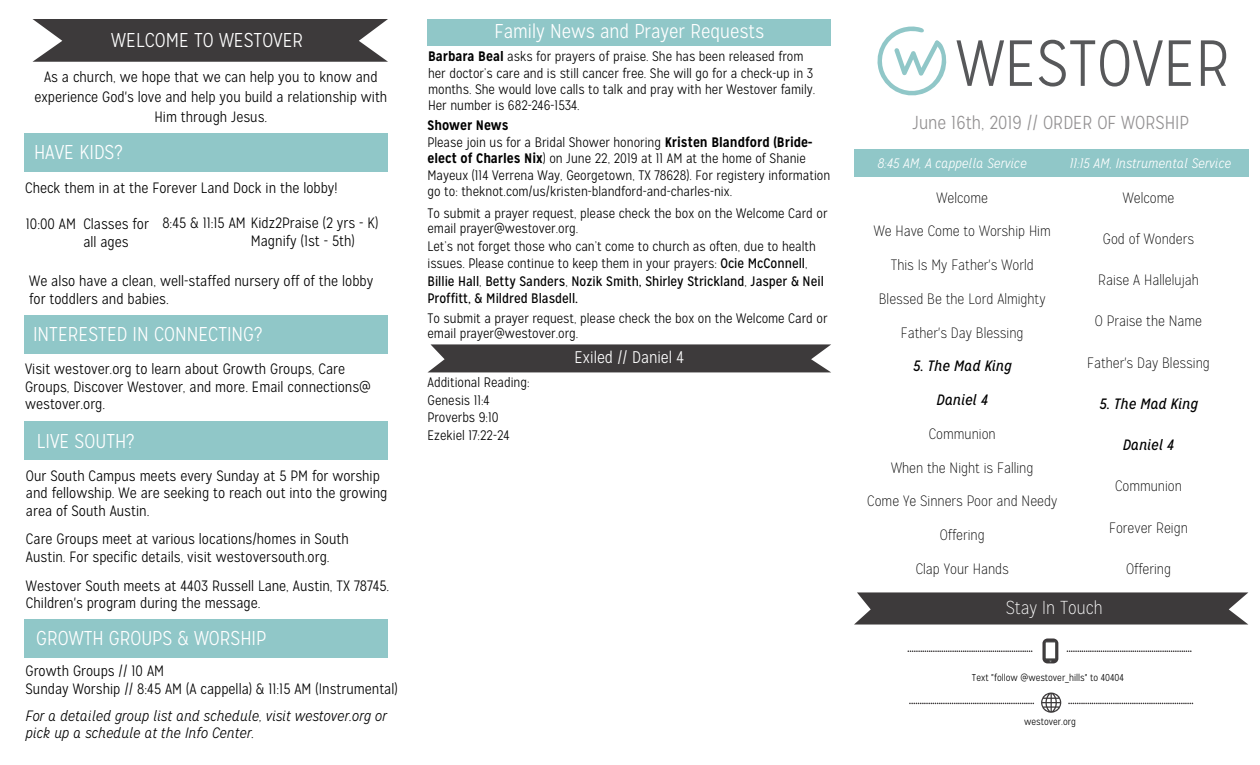
<style>
.page{position:relative;width:1260px;height:765px;background:#fff}
.page>*{position:absolute;margin:0;border:0;box-sizing:border-box;transform-origin:0 0}
.t1{font:300 65px "Mission Gothic";color:#57585a}
.t2{font:300 20px "Mission Gothic";color:#fff}
.t3{font:300 18.75px "Mission Gothic";color:#939192}
.t4{font:100 18.75px "Mission Gothic";color:#fff}
.t5{font:300 16.88px "Mission Gothic";color:#fff}
.Paragraph_Style_1{font:300 15px/17.5px "Mission Gothic";color:#000}
.Paragraph_Style_2{font:100 15px "Mission Gothic";color:#000}
.t6{font:italic 300 15px/17.5px "Mission Gothic";color:#000}
.Paragraph_Style_2-2{font:italic 15px "Mission Gothic";color:#000}
._2_pt_space{font:300 13.75px/16.2px "Mission Gothic";color:#000}
.t7{font:italic 300 13.75px "Mission Gothic";color:#fff}
._2_pt_space-2{font:700 13.75px "Mission Gothic";color:#000}
.Paragraph_Style_2-3{font:300 10px "Mission Gothic";color:#000}
.s1{font-weight:700}
.s2{font-weight:400}
</style>
<div class="page">
<svg style="left:1041px;top:693px;width:20px;height:20px"></svg>
<div style="left:24px;top:619px;width:364px;height:39px;background:#90c7c8"></div>
<div style="left:24px;top:315px;width:364px;height:39px;background:#90c7c8"></div>
<div style="left:1042px;top:638px;width:16px;height:25px;background:#3d3a3b;border-radius:5px"></div>
<div style="left:1045px;top:642px;width:11px;height:17px;background:#fff;border:1px solid #484948"></div>
<svg style="left:877px;top:26px;width:70px;height:70px"></svg>
<svg style="left:1067px;top:650px;width:125px;height:2px"></svg>
<svg style="left:909px;top:703px;width:125px;height:1px"></svg>
<svg style="left:1068px;top:703px;width:125px;height:1px"></svg>
<div style="left:24px;top:133px;width:364px;height:39px;background:#90c7c8"></div>
<div style="left:24px;top:422px;width:364px;height:38px;background:#90c7c8"></div>
<svg style="left:33px;top:19px;width:355px;height:43px;background:#4d4b4c"></svg>
<svg style="left:854px;top:592px;width:394px;height:33px;background:#4b4849"></svg>
<div style="left:854px;top:149px;width:200px;height:28px;background:#90c7c8"></div>
<div style="left:1053px;top:149px;width:195px;height:28px;background:#90c7c8"></div>
<div style="left:428px;top:19px;width:403px;height:26px;background:#90c7c8"></div>
<svg style="left:428px;top:344px;width:403px;height:28px;background:#484647"></svg>
<svg style="left:907px;top:650px;width:125px;height:2px"></svg>
<p class="t2" style="left:111px;top:28px;width:194px">WELCOME TO WESTOVER</p>
<p class="Paragraph_Style_1" style="left:34px;top:67px;width:354px;line-height:20px;text-align:center">As a church, we hope that we can help you to know and experience God's love and help you build a relationship with<br>Him through Jesus.</p>
<p class="t2" style="left:34px;top:140px;width:90px">HAVE KIDS?</p>
<p class="Paragraph_Style_1" style="left:25px;top:179px;width:314px">Check them in at the Forever Land Dock in the lobby!</p>
<p class="Paragraph_Style_1" style="left:83px;top:215px;width:67px">Classes for</p>
<p class="Paragraph_Style_1" style="left:83px;top:233px;width:47px">all ages</p>
<p class="Paragraph_Style_1" style="left:162px;top:214px;width:217px">8:45 &amp; 11:15 AM Kidz2Praise (2 yrs - K)</p>
<p class="Paragraph_Style_1" style="left:251px;top:232px;width:106px">Magnify (1st - 5th)</p>
<p class="Paragraph_Style_1" style="left:29px;top:272px;width:346px;line-height:18px">We also have a clean, well-staffed nursery off of the lobby for toddlers and babies.</p>
<p class="Paragraph_Style_1" style="left:26px;top:215px;width:52px">10:00 AM</p>
<p class="t2" style="left:33px;top:322px;width:231px">INTERESTED IN CONNECTING?</p>
<p class="Paragraph_Style_1" style="left:25px;top:360px;width:347px">Visit westover.org to learn about Growth Groups, Care<br>Groups, Discover Westover, and more. Email connections@ westover.org.</p>
<p class="t2" style="left:37px;top:429px;width:99px">LIVE SOUTH?</p>
<p class="Paragraph_Style_1" style="left:26px;top:467px;width:363px">Our South Campus meets every Sunday at 5 PM for worship and fellowship. We are seeking to reach out into the growing area of South Austin.</p>
<p class="Paragraph_Style_1" style="left:26px;top:531px;width:324px;line-height:18px">Care Groups meet at various locations/homes in South<br>Austin. For specific details, visit westoversouth.org.</p>
<p class="Paragraph_Style_1" style="left:26px;top:577px;width:365px">Westover South meets at 4403 Russell Lane, Austin, TX 78745.<br>Children's program during the message.</p>
<p class="t2" style="left:36px;top:627px;width:232px">GROWTH GROUPS &amp; WORSHIP</p>
<p class="Paragraph_Style_1" style="left:26px;top:663px;width:140px">Growth Groups // 10 AM</p>
<p class="Paragraph_Style_1" style="left:26px;top:680px;width:374px">Sunday Worship // 8:45 AM (A cappella) &amp; 11:15 AM (Instrumental)</p>
<p class="t6" style="left:26px;top:707px;width:363px">For a detailed group list and schedule, visit westover.org or pick up a schedule at the Info Center.</p>
<p class="t2" style="left:494px;top:20px;width:271px">Family News and Prayer Requests</p>
<p class="_2_pt_space" style="left:428px;top:49px;width:389px"><span class="s1">Barbara Beal</span> asks for prayers of praise. She has been released from her doctor’s care and is still cancer free. She will go for a check-up in 3 months. She would love calls to talk and pray with her Westover family.<br>Her number is 682-246-1534.</p>
<p class="_2_pt_space-2" style="left:428px;top:117px;width:83px">Shower News</p>
<p class="_2_pt_space" style="left:428px;top:134px;width:404px">Please join us for a Bridal Shower honoring <span class="s1">Kristen Blandford (Bride&shy;elect of Charles Nix</span>) on June 22, 2019 at 11 AM at the home of Shanie Mayeux (114 Verrena Way, Georgetown, TX 78628). For registery information go to: theknot.com/us/kristen-blandford-and-charles-nix.</p>
<p class="_2_pt_space" style="left:428px;top:206px;width:401px;line-height:15px">To submit a prayer request, please check the box on the Welcome Card or email prayer@westover.org.</p>
<p class="_2_pt_space" style="left:428px;top:238px;width:398px;line-height:17.5px">Let’s not forget those who can’t come to church as often, due to health issues. Please continue to keep them in your prayers: <span class="s2">Ocie McConnell</span>, <span class="s2">Billie Hall</span>, <span class="s2">Betty Sanders</span>, <span class="s2">Nozik Smith, Shirley Strickland</span>, <span class="s2">Jasper &amp; Neil Proffitt, &amp; Mildred Blasdell.</span></p>
<p class="_2_pt_space" style="left:428px;top:311px;width:401px;line-height:15px">To submit a prayer request, please check the box on the Welcome Card or email prayer@westover.org.</p>
<p class="_2_pt_space" style="left:428px;top:375px;width:104px">Additional Reading:</p>
<p class="_2_pt_space" style="left:428px;top:392px;width:64px">Genesis 11:4</p>
<p class="_2_pt_space" style="left:428px;top:410px;width:73px">Proverbs 9:10</p>
<p class="_2_pt_space" style="left:428px;top:427px;width:84px">Ezekiel 17:22-24</p>
<p class="t5" style="left:575px;top:347px;width:111px">Exiled // Daniel 4</p>
<p class="t1" style="left:956px;top:25px;width:276px">WESTOVER</p>
<p class="t3" style="left:913px;top:112px;width:278px">June 16th, 2019 // ORDER OF WORSHIP</p>
<p class="t7" style="left:878px;top:155px;width:151px">8:45 AM, A cappella Service</p>
<p class="t7" style="left:1070px;top:155px;width:163px">11:15 AM, Instrumental Service</p>
<p class="Paragraph_Style_2" style="left:937px;top:189px;width:53px">Welcome</p>
<p class="Paragraph_Style_2" style="left:874px;top:223px;width:179px">We Have Come to Worship Him</p>
<p class="Paragraph_Style_2" style="left:891px;top:256px;width:144px">This Is My Father's World</p>
<p class="Paragraph_Style_2" style="left:879px;top:290px;width:168px">Blessed Be the Lord Almighty</p>
<p class="Paragraph_Style_2" style="left:901px;top:324px;width:124px">Father's Day Blessing</p>
<p class="Paragraph_Style_2-2" style="left:913px;top:357px;width:100px">5. The Mad King</p>
<p class="Paragraph_Style_2-2" style="left:937px;top:391px;width:53px">Daniel 4</p>
<p class="Paragraph_Style_2" style="left:929px;top:425px;width:68px">Communion</p>
<p class="Paragraph_Style_2" style="left:891px;top:459px;width:144px">When the Night is Falling</p>
<p class="Paragraph_Style_2" style="left:867px;top:493px;width:191px">Come Ye Sinners Poor and Needy</p>
<p class="Paragraph_Style_2" style="left:940px;top:526px;width:46px">Offering</p>
<p class="Paragraph_Style_2" style="left:916px;top:560px;width:95px">Clap Your Hands</p>
<p class="Paragraph_Style_2" style="left:1123px;top:189px;width:53px">Welcome</p>
<p class="Paragraph_Style_2" style="left:1103px;top:230px;width:93px">God of Wonders</p>
<p class="Paragraph_Style_2" style="left:1098px;top:271px;width:102px">Raise A Hallelujah</p>
<p class="Paragraph_Style_2" style="left:1095px;top:313px;width:109px">O Praise the Name</p>
<p class="Paragraph_Style_2" style="left:1087px;top:354px;width:124px">Father's Day Blessing</p>
<p class="Paragraph_Style_2-2" style="left:1099px;top:395px;width:100px">5. The Mad King</p>
<p class="Paragraph_Style_2-2" style="left:1123px;top:436px;width:53px">Daniel 4</p>
<p class="Paragraph_Style_2" style="left:1115px;top:478px;width:68px">Communion</p>
<p class="Paragraph_Style_2" style="left:1109px;top:519px;width:80px">Forever Reign</p>
<p class="Paragraph_Style_2" style="left:1126px;top:560px;width:46px">Offering</p>
<p class="t4" style="left:1006px;top:597px;width:98px">Stay In Touch</p>
<p class="Paragraph_Style_2-3" style="left:972px;top:671px;width:154px">Text "follow @westover_hills" to 40404</p>
<p class="Paragraph_Style_2-3" style="left:1024px;top:716px;width:53px">westover.org</p>
</div>
